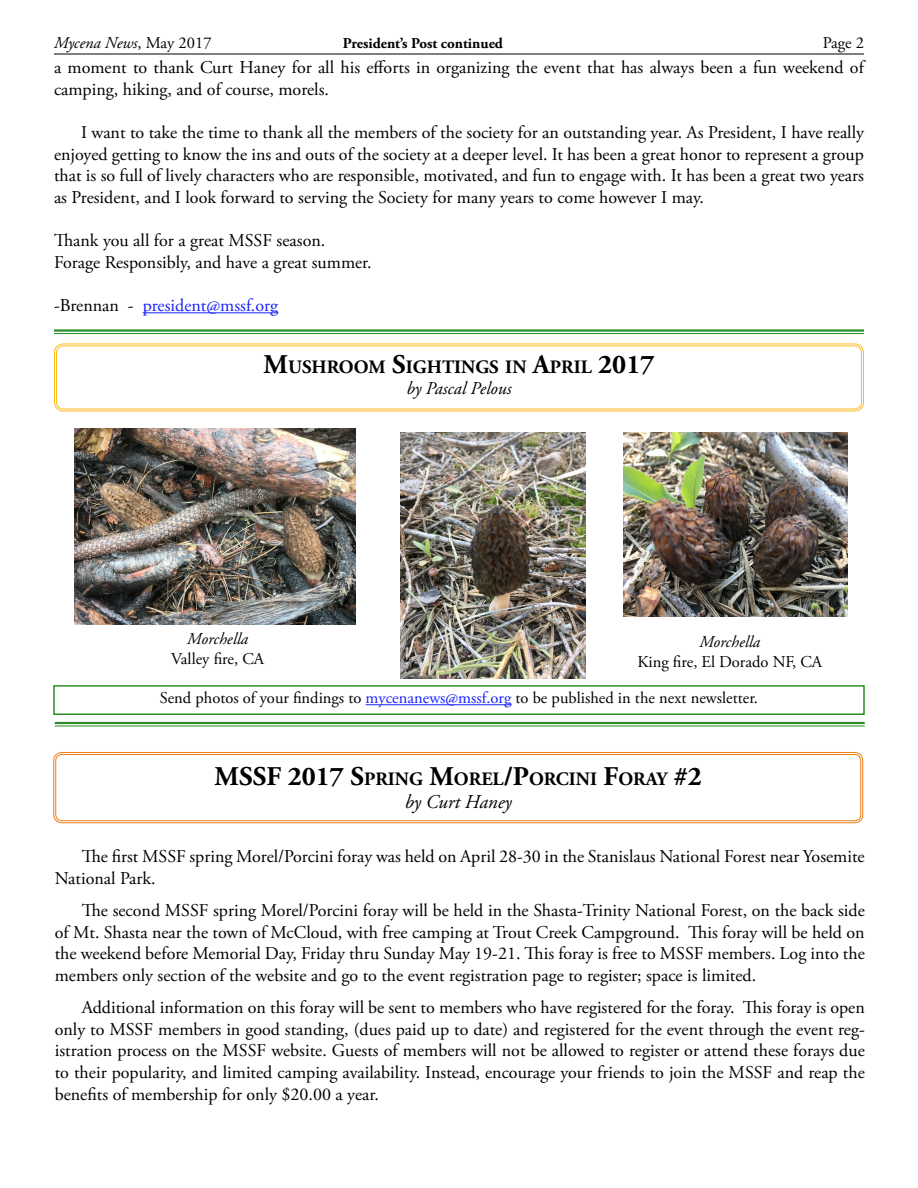
<style>
.page{position:relative;width:918px;height:1188px;background:#fff}
.page>*{position:absolute;margin:0;border:0;box-sizing:border-box;transform-origin:0 0}
.t1{font:italic 19.5px "Adobe Garamond Pro";color:#000}
.t2{font:700 18.9px "Adobe Garamond Pro";color:#000}
.t3{font:18px/21.6px "Adobe Garamond Pro";color:#000}
.t4{font:18px "Adobe Garamond Pro";color:#1922fb}
.t5{font:italic 18px "Adobe Garamond Pro";color:#000}
.t6{font:16.5px "Adobe Garamond Pro";color:#000}
.t7{font:italic 16.5px "Adobe Garamond Pro";color:#000}
.t8{font:700 15px "Adobe Garamond Pro";color:#000}
.s1{font-style:normal}
.s2{color:#000}
.s3{font-size:27px}
.s4{color:#1922fb}
</style>
<div class="page">
<hr style="left:143px;top:312px;width:135px;height:1px;background:#1922fb">
<hr style="left:54px;top:54px;width:810px;height:1px;background:#000">
<hr style="left:54px;top:329px;width:810px;height:3px;background:#2c8e28">
<hr style="left:54px;top:333px;width:810px;height:1px;background:#2c8e28">
<div style="left:54px;top:343px;width:810px;height:68px;border:1px solid #ffbc23;border-radius:9px"></div>
<div style="left:56px;top:345px;width:806px;height:64px;border:1px solid #ffbc23;border-radius:7px"></div>
<hr style="left:366px;top:704px;width:145px;height:1px;background:#1922fb">
<div style="left:53px;top:685px;width:812px;height:30px;border:2px solid #2c8e28"></div>
<img style="left:75px;top:428px;width:281px;height:197px">
<img style="left:401px;top:432px;width:184px;height:246px">
<img style="left:624px;top:432px;width:223px;height:185px">
<hr style="left:55px;top:722px;width:810px;height:2px;background:#2c8e28">
<hr style="left:55px;top:726px;width:810px;height:1px;background:#2c8e28">
<div style="left:53px;top:752px;width:810px;height:71px;border:1px solid #ed821b;border-radius:8px"></div>
<div style="left:55px;top:754px;width:806px;height:67px;border:1px solid #ed821b;border-radius:6px"></div>
<p class="t7" style="left:54px;top:33px;width:159px">Mycena News<span class="s1">, May 2017</span></p>
<p class="t8" style="left:343px;top:34px;width:162px">President’s Post continued</p>
<p class="t6" style="left:823px;top:33px;width:43px">Page 2</p>
<p class="t3" style="left:54px;top:58px;width:811px">a moment to thank Curt Haney for all his efforts in organizing the event that has always been a fun weekend of camping, hiking, and of course, morels.</p>
<p class="t3" style="left:54px;top:122px;width:812px;text-align:justify;text-indent:27px">I want to take the time to thank all the members of the society for an outstanding year. As President, I have really enjoyed getting to know the ins and outs of the society at a deeper level. It has been a great honor to represent a group that is so full of lively characters who are responsible, motivated, and fun to engage with. It has been a great two years as President, and I look forward to serving the Society for many years to come however I may.</p>
<p class="t3" style="left:54px;top:230px;width:319px">Thank you all for a great MSSF season.<br>Forage Responsibly, and have a great summer.</p>
<p class="t4" style="left:54px;top:295px;width:226px"><span class="s2">-Brennan -</span> president@mssf.org</p>
<p class="t2" style="left:264px;top:356px;width:392px"><span class="s3">M</span>USHROOM <span class="s3">S</span>IGHTINGS IN <span class="s3">A</span>PRIL <span class="s3">2017</span></p>
<p class="t5" style="left:407px;top:378px;width:106px">by Pascal Pelous</p>
<p class="t7" style="left:187px;top:629px;width:62px">Morchella</p>
<p class="t6" style="left:171px;top:648px;width:94px">Valley fire, CA</p>
<p class="t7" style="left:699px;top:632px;width:62px">Morchella</p>
<p class="t6" style="left:637px;top:651px;width:186px">King fire, El Dorado NF, CA</p>
<p class="t6" style="left:160px;top:688px;width:600px">Send photos of your findings to <span class="s4">mycenanews@mssf.org</span> to be published in the next newsletter.</p>
<p class="t2" style="left:215px;top:768px;width:489px"><span class="s3">MSSF 2017 S</span>PRING <span class="s3">M</span>OREL<span class="s3">/P</span>ORCINI <span class="s3">F</span>ORAY <span class="s3">#2</span></p>
<p class="t1" style="left:405px;top:791px;width:108px">by Curt Haney</p>
<p class="t3" style="left:55px;top:846px;width:812px;text-indent:27px">The first MSSF spring Morel/Porcini foray was held on April 28-30 in the Stanislaus National Forest near Yosemite<br>National Park.</p>
<p class="t3" style="left:55px;top:900px;width:812px;text-align:justify;text-indent:27px">The second MSSF spring Morel/Porcini foray will be held in the Shasta-Trinity National Forest, on the back side of Mt. Shasta near the town of McCloud, with free camping at Trout Creek Campground. This foray will be held on the weekend before Memorial Day, Friday thru Sunday May 19-21. This foray is free to MSSF members. Log into the members only section of the website and go to the event registration page to register; space is limited.</p>
<p class="t3" style="left:55px;top:997px;width:812px;text-align:justify;text-indent:27px">Additional information on this foray will be sent to members who have registered for the foray. This foray is open only to MSSF members in good standing, (dues paid up to date) and registered for the event through the event reg&shy;istration process on the MSSF website. Guests of members will not be allowed to register or attend these forays due to their popularity, and limited camping availability. Instead, encourage your friends to join the MSSF and reap the benefits of membership for only $20.00 a year.</p>
</div>
